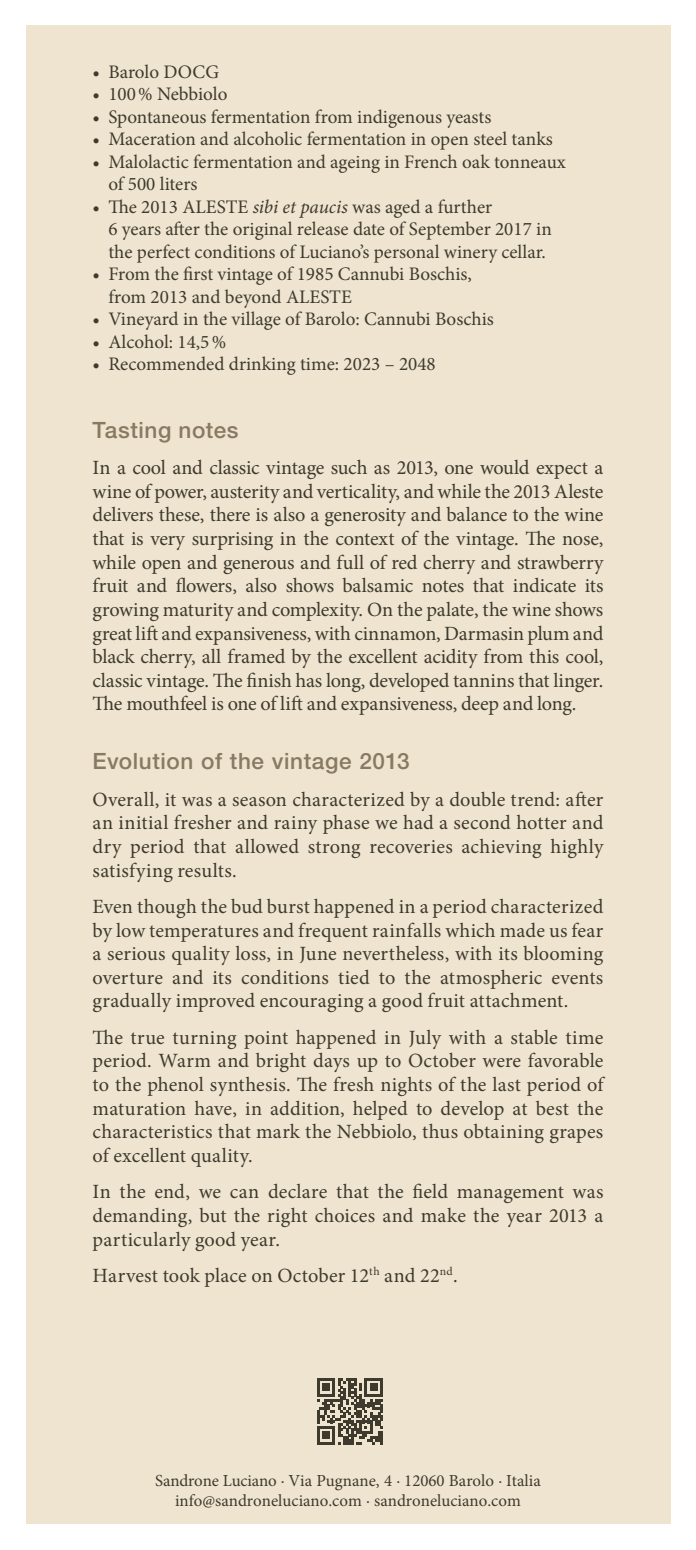
<style>
.page{position:relative;width:696px;height:1550px;background:#fff}
.page>*{position:absolute;margin:0;border:0;box-sizing:border-box;transform-origin:0 0}
.t1{font:500 22.5px "Helvetica Neue LT Std";letter-spacing:.025em;color:#877962}
.No_Spacing{font:20.25px/23.6px "Minion Pro";letter-spacing:.005em;color:#3e3a2d;text-align:justify}
.t2{font:19.12px/22.5px "Minion Pro";color:#3e3a2d}
.t3{font:16.88px/20.2px "Minion Pro";color:#3e3a2d;text-align:center}
.s1{font-style:italic}
</style>
<div class="page">
<div style="left:26px;top:26px;width:644px;height:1498px;background:#efe4d0"></div>
<svg style="left:317px;top:1378px;width:66px;height:66px"></svg>
<p class="t2" style="left:92px;top:60px;width:128px">• Barolo DOCG</p>
<p class="t2" style="left:92px;top:83px;width:136px">• 100% Nebbiolo</p>
<p class="t2" style="left:92px;top:105px;width:400px">• Spontaneous fermentation from indigenous yeasts</p>
<p class="t2" style="left:92px;top:128px;width:461px">• Maceration and alcoholic fermentation in open steel tanks</p>
<p class="t2" style="left:108px;top:150px;width:459px;text-indent:-16px">• Malolactic fermentation and ageing in French oak tonneaux of 500 liters</p>
<p class="t2" style="left:108px;top:195px;width:444px;text-indent:-16px">• The 2013 ALESTE <span class="s1">sibi et paucis</span> was aged a further<br>6 years after the original release date of September 2017 in the perfect conditions of Luciano’s personal winery cellar.</p>
<p class="t2" style="left:108px;top:263px;width:365px;text-indent:-16px">• From the first vintage of 1985 Cannubi Boschis, from 2013 and beyond ALESTE</p>
<p class="t2" style="left:92px;top:308px;width:402px">• Vineyard in the village of Barolo: Cannubi Boschis</p>
<p class="t2" style="left:92px;top:330px;width:135px">• Alcohol: 14,5%</p>
<p class="t2" style="left:92px;top:353px;width:344px">• Recommended drinking time: 2023 – 2048</p>
<p class="t1" style="left:92px;top:416px;width:147px">Tasting notes</p>
<p class="No_Spacing" style="left:92px;top:456px;width:512px">In a cool and classic vintage such as 2013, one would expect a wine of power, austerity and verticality, and while the 2013 Aleste delivers these, there is also a generosity and balance to the wine that is very surprising in the context of the vintage. The nose, while open and generous and full of red cherry and strawberry fruit and flowers, also shows balsamic notes that indicate its growing maturity and complexity. On the palate, the wine shows great lift and expansiveness, with cinnamon, Darmasin plum and black cherry, all framed by the excellent acidity from this cool, classic vintage. The finish has long, developed tannins that linger.<br>The mouthfeel is one of lift and expansiveness, deep and long.</p>
<p class="t1" style="left:92px;top:748px;width:318px">Evolution of the vintage 2013</p>
<p class="No_Spacing" style="left:92px;top:787px;width:512px">Overall, it was a season characterized by a double trend: after an initial fresher and rainy phase we had a second hotter and dry period that allowed strong recoveries achieving highly satisfying results.</p>
<p class="No_Spacing" style="left:92px;top:895px;width:512px">Even though the bud burst happened in a period characterized by low temperatures and frequent rainfalls which made us fear a serious quality loss, in June nevertheless, with its blooming overture and its conditions tied to the atmospheric events gradually improved encouraging a good fruit attachment.</p>
<p class="No_Spacing" style="left:92px;top:1026px;width:512px">The true turning point happened in July with a stable time period. Warm and bright days up to October were favorable to the phenol synthesis. The fresh nights of the last period of maturation have, in addition, helped to develop at best the characteristics that mark the Nebbiolo, thus obtaining grapes of excellent quality.</p>
<p class="No_Spacing" style="left:92px;top:1180px;width:512px">In the end, we can declare that the field management was demanding, but the right choices and make the year 2013 a particularly good year.</p>
<p class="No_Spacing" style="left:92px;top:1264px;width:366px">Harvest took place on October 12<sup>th</sup> and 22<sup>nd</sup>.</p>
<p class="t3" style="left:155px;top:1470px;width:387px">Sandrone Luciano · Via Pugnane, 4 · 12060 Barolo · Italia info@sandroneluciano.com · sandroneluciano.com</p>
</div>
